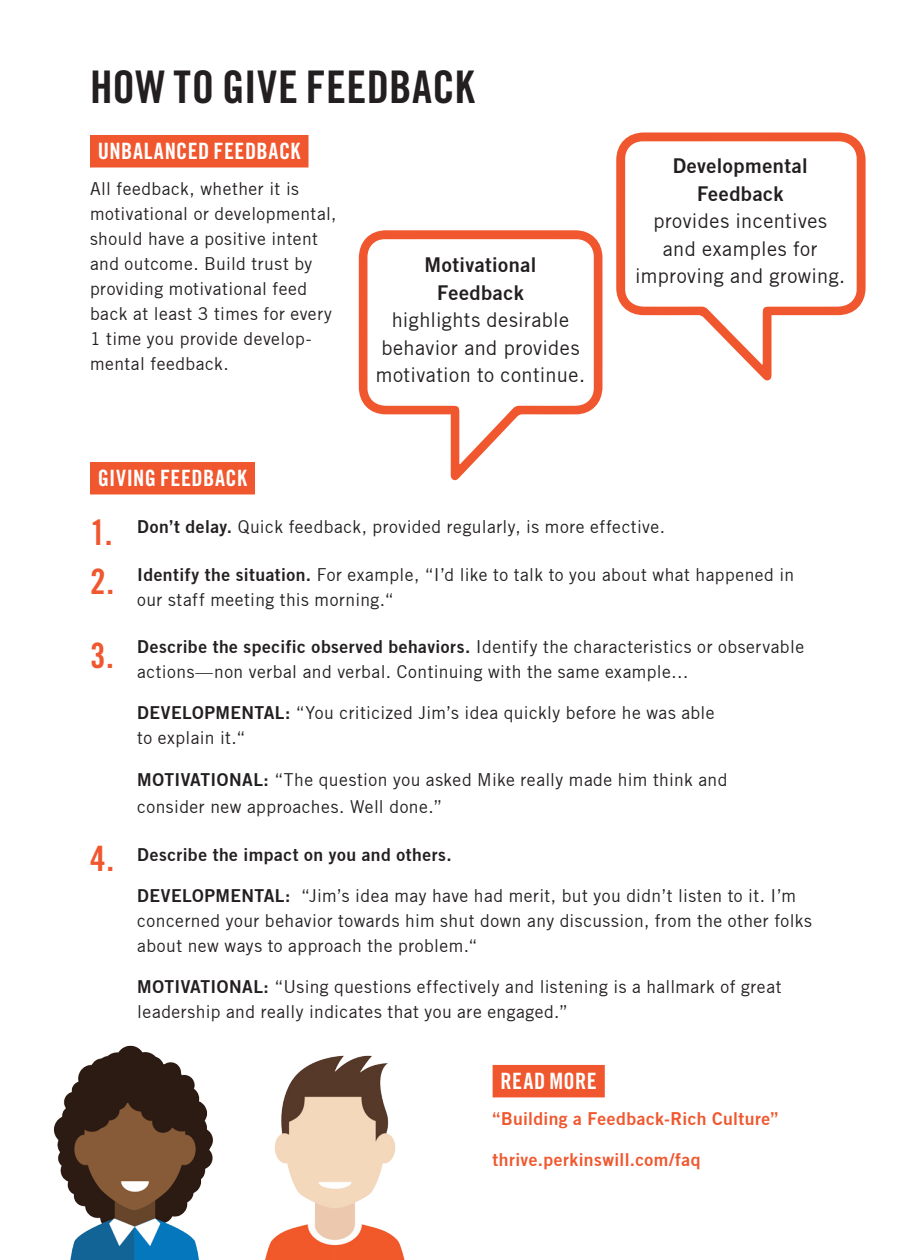
<style>
.page{position:relative;width:900px;height:1260px;background:#fff}
.page>*{position:absolute;margin:0;border:0;box-sizing:border-box;transform-origin:0 0}
._20_41pt_Cover_Break{font:45px "Trade Gothic LT Std Bd Cn 20";letter-spacing:.005em;color:#231f20}
.t1{font:35px "Trade Gothic LT Std Bd Cn 20";color:#f0572e}
._9ptBold_OrangeHighl{font:22.5px "Trade Gothic LT Std Bd Cn 20";letter-spacing:.025em;color:#fff}
._06_Main_Body{font:20px/27.5px "Trade Gothic";letter-spacing:.02em;color:#231f20;text-align:center}
._06_Main_Body-2{font:17.5px/25px "Trade Gothic";letter-spacing:.025em;color:#231f20}
._06_Main_Body-3{font:17.5px "Trade Gothic Bold Two";letter-spacing:.025em;color:#f0572e}
._06_Main_Body-4{font:17.5px "Trade Gothic Bold Two";letter-spacing:.03em;color:#231f20}
.s1{font-family:"Trade Gothic Bold Two"}
</style>
<div class="page">
<div style="left:90px;top:462px;width:165px;height:32px;background:#f0572e"></div>
<div style="left:90px;top:135px;width:218px;height:32px;background:#f0572e"></div>
<div style="left:493px;top:1065px;width:112px;height:32px;background:#f0572e"></div>
<svg style="left:616px;top:133px;width:250px;height:248px"></svg>
<svg style="left:359px;top:230px;width:244px;height:251px"></svg>
<img style="left:53px;top:1045px;width:160px;height:215px">
<img style="left:265px;top:1055px;width:140px;height:205px">
<p class="_20_41pt_Cover_Break" style="left:90px;top:59px;width:386px">HOW TO GIVE FEEDBACK</p>
<p class="_9ptBold_OrangeHighl" style="left:98px;top:137px;width:204px">UNBALANCED FEEDBACK</p>
<p class="_06_Main_Body-2" style="left:90px;top:176px;width:248px">All feedback, whether it is motivational or developmental, should have a positive intent and outcome. Build trust by providing motivational feed back at least 3 times for every<br>1 time you provide develop&shy;mental feedback.</p>
<p class="_06_Main_Body" style="left:376px;top:251px;width:211px"><span class="s1">Motivational<br>Feedback<br></span>highlights desirable behavior and provides motivation to continue.</p>
<p class="_06_Main_Body" style="left:635px;top:152px;width:212px"><span class="s1">Developmental<br>Feedback<br></span>provides incentives and examples for improving and growing.</p>
<p class="_9ptBold_OrangeHighl" style="left:98px;top:464px;width:151px">GIVING FEEDBACK</p>
<p class="_06_Main_Body-2" style="left:137px;top:514px;width:529px"><span class="s1">Don’t delay.</span> Quick feedback, provided regularly, is more effective.</p>
<p class="_06_Main_Body-2" style="left:137px;top:562px;width:659px"><span class="s1">Identify the situation.</span> For example, “I’d like to talk to you about what happened in our staff meeting this morning.“</p>
<p class="_06_Main_Body-2" style="left:137px;top:634px;width:668px"><span class="s1">Describe the specific observed behaviors.</span> Identify the characteristics or observable actions—non verbal and verbal. Continuing with the same example…</p>
<p class="_06_Main_Body-2" style="left:137px;top:701px;width:579px"><span class="s1">DEVELOPMENTAL:</span> “You criticized Jim’s idea quickly before he was able to explain it.“</p>
<p class="_06_Main_Body-2" style="left:137px;top:766px;width:592px;line-height:27.5px"><span class="s1">MOTIVATIONAL:</span> “The question you asked Mike really made him think and consider new approaches. Well done.”</p>
<p class="_06_Main_Body-4" style="left:137px;top:844px;width:316px">Describe the impact on you and others.</p>
<p class="_06_Main_Body-2" style="left:137px;top:883px;width:676px"><span class="s1">DEVELOPMENTAL:</span> “Jim’s idea may have had merit, but you didn’t listen to it. I’m concerned your behavior towards him shut down any discussion, from the other folks about new ways to approach the problem.“</p>
<p class="_06_Main_Body-2" style="left:137px;top:974px;width:646px"><span class="s1">MOTIVATIONAL:</span> “Using questions effectively and listening is a hallmark of great leadership and really indicates that you are engaged.”</p>
<p class="t1" style="left:90px;top:511px;width:24px">1.</p>
<p class="t1" style="left:90px;top:560px;width:26px">2.</p>
<p class="t1" style="left:90px;top:634px;width:26px">3.</p>
<p class="t1" style="left:90px;top:838px;width:26px">4.</p>
<p class="_9ptBold_OrangeHighl" style="left:501px;top:1067px;width:98px">READ MORE</p>
<p class="_06_Main_Body-3" style="left:493px;top:1108px;width:287px">“Building a Feedback-Rich Culture”</p>
<p class="_06_Main_Body-3" style="left:493px;top:1149px;width:209px">thrive.perkinswill.com/faq</p>
</div>
